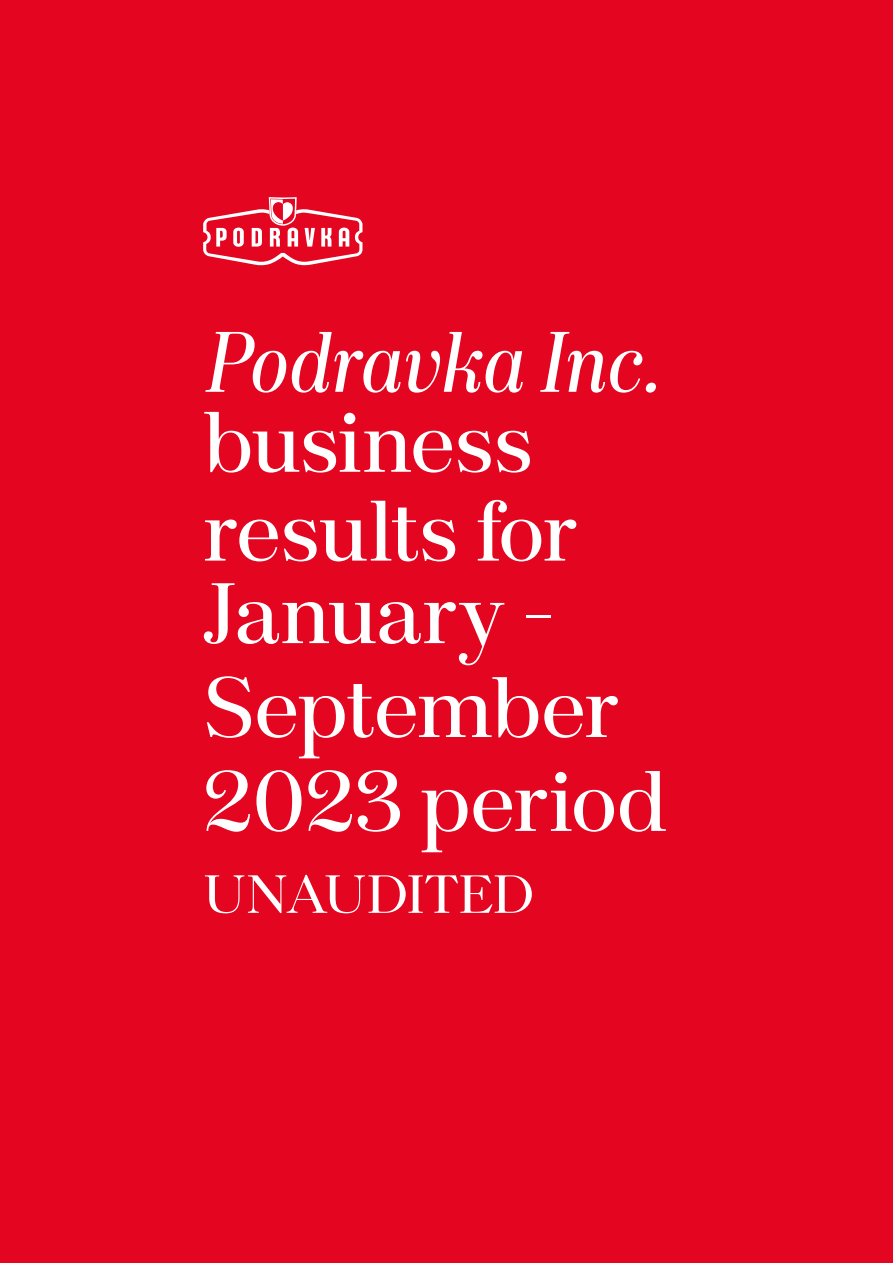
<style>
.page{position:relative;width:893px;height:1263px;background:#fff}
.page>*{position:absolute;margin:0;border:0;box-sizing:border-box;transform-origin:0 0}
.t1{font:85.5px/85.7px "Keiss Title";letter-spacing:-.015em;color:#fff}
.t2{font:italic 85.5px "Keiss Title";letter-spacing:.015em;color:#fff}
.t3{font:53.55px "Keiss Title";letter-spacing:-.01em;color:#fff}
</style>
<div class="page">
<div style="left:1px;top:1px;width:892px;height:1262px;background:#e40521"></div>
<svg style="left:203px;top:197px;width:159px;height:68px"></svg>
<p class="t2" style="left:203px;top:306px;width:457px">Podravka Inc.</p>
<p class="t1" style="left:203px;top:397px;width:376px">business results for<br>January -</p>
<p class="t1" style="left:203px;top:658px;width:466px;line-height:93.9px">September<br>2023 period</p>
<p class="t3" style="left:203px;top:859px;width:333px">UNAUDITED</p>
</div>
